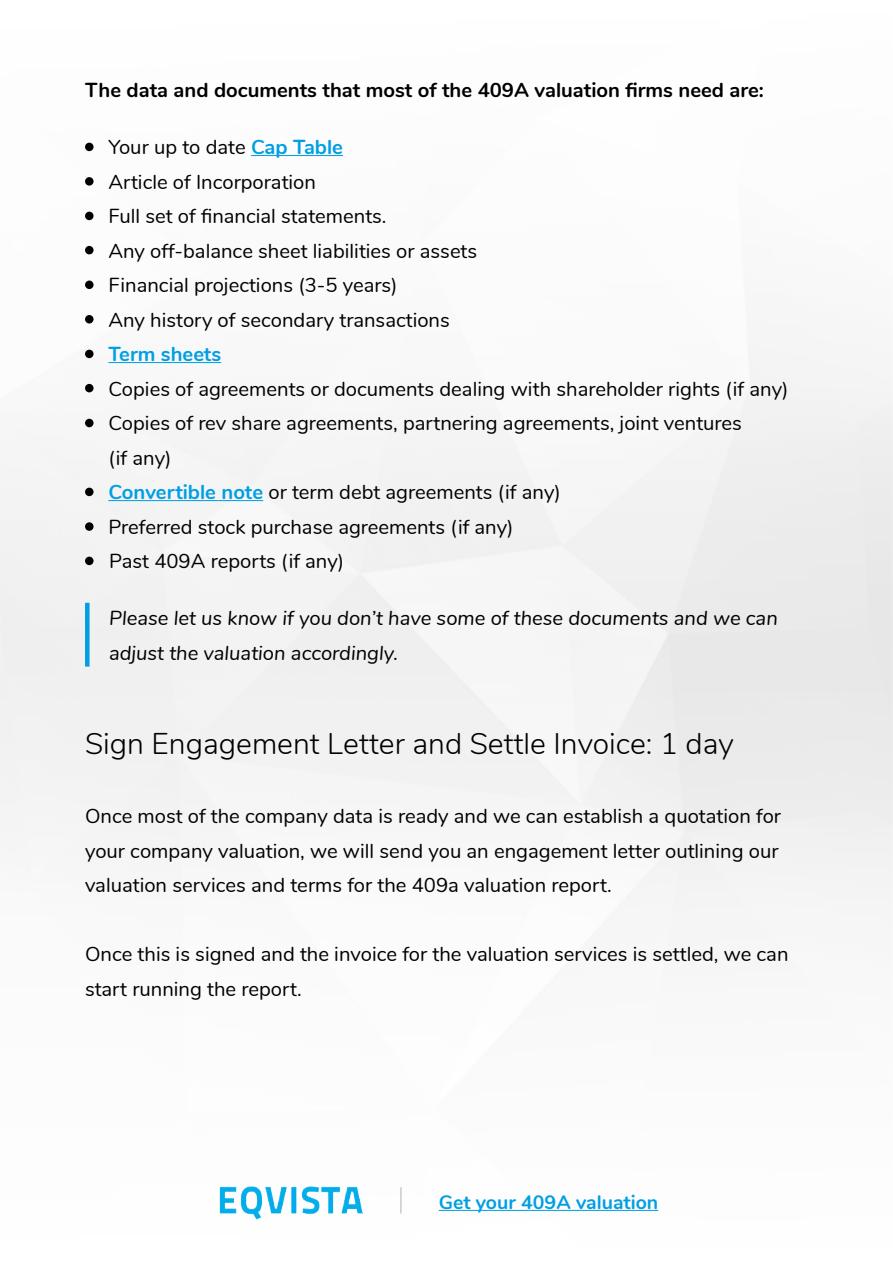
<style>
.page{position:relative;width:893px;height:1263px;background:#fff}
.page>*{position:absolute;margin:0;border:0;box-sizing:border-box;transform-origin:0 0}
.t1{font:300 30px "Nunito";color:#000}
.t2{font:20.25px/34.5px "Nunito";color:#000}
.t3{font:italic 20.25px/34.5px "Nunito";color:#000}
.t4{font:700 20.25px "Nunito";color:#000}
.t5{font:700 20.25px "Nunito";color:#009fe3}
.t6{font:700 19.5px "Nunito";color:#009fe3}
.s1{font-weight:700;color:#009fe3}
</style>
<div class="page">
<img style="left:0;top:142px;width:893px;height:1072px">
<hr style="left:251px;top:155px;width:92px;height:1px;background:#009fe3">
<hr style="left:108px;top:362px;width:113px;height:1px;background:#009fe3">
<hr style="left:108px;top:500px;width:155px;height:1px;background:#009fe3">
<img style="left:216px;top:1177px;width:151px;height:43px">
<svg style="left:401px;top:1187px;width:1px;height:26px"></svg>
<hr style="left:439px;top:1210px;width:219px;height:1px;background:#009fe3">
<div style="left:85px;top:603px;width:5px;height:63px;background:#009fe3"></div>
<div style="left:85px;top:143px;width:9px;height:8px;background:#000;border-radius:50%"></div>
<div style="left:85px;top:177px;width:9px;height:9px;background:#000;border-radius:50%"></div>
<div style="left:85px;top:212px;width:9px;height:8px;background:#000;border-radius:50%"></div>
<div style="left:85px;top:246px;width:9px;height:8px;background:#000;border-radius:50%"></div>
<div style="left:85px;top:281px;width:9px;height:8px;background:#000;border-radius:50%"></div>
<div style="left:85px;top:315px;width:9px;height:8px;background:#000;border-radius:50%"></div>
<div style="left:85px;top:350px;width:9px;height:8px;background:#000;border-radius:50%"></div>
<div style="left:85px;top:384px;width:9px;height:8px;background:#000;border-radius:50%"></div>
<div style="left:85px;top:419px;width:9px;height:8px;background:#000;border-radius:50%"></div>
<div style="left:85px;top:488px;width:9px;height:8px;background:#000;border-radius:50%"></div>
<div style="left:85px;top:522px;width:9px;height:9px;background:#000;border-radius:50%"></div>
<div style="left:85px;top:557px;width:9px;height:8px;background:#000;border-radius:50%"></div>
<p class="t4" style="left:85px;top:75px;width:680px">The data and documents that most of the 409A valuation firms need are:</p>
<p class="t2" style="left:108px;top:129px;width:370px">Your up to date <span class="s1">Cap Table<br></span>Article of Incorporation<br>Full set of financial statements.<br>Any off-balance sheet liabilities or assets Financial projections (3-5 years)<br>Any history of secondary transactions</p>
<p class="t5" style="left:108px;top:339px;width:114px">Term sheets</p>
<p class="t2" style="left:108px;top:370px;width:681px">Copies of agreements or documents dealing with shareholder rights (if any)<br>Copies of rev share agreements, partnering agreements, joint ventures<br>(if any)<br><span class="s1">Convertible note</span> or term debt agreements (if any)<br>Preferred stock purchase agreements (if any)<br>Past 409A reports (if any)</p>
<p class="t3" style="left:109px;top:600px;width:670px">Please let us know if you don’t have some of these documents and we can adjust the valuation accordingly.</p>
<h1 class="t1" style="left:85px;top:722px;width:650px">Sign Engagement Letter and Settle Invoice: 1 day</h1>
<p class="t2" style="left:85px;top:798px;width:697px">Once most of the company data is ready and we can establish a quotation for your company valuation, we will send you an engagement letter outlining our valuation services and terms for the 409a valuation report.</p>
<p class="t2" style="left:85px;top:936px;width:705px">Once this is signed and the invoice for the valuation services is settled, we can start running the report.</p>
<p class="t6" style="left:439px;top:1188px;width:221px">Get your 409A valuation</p>
</div>
